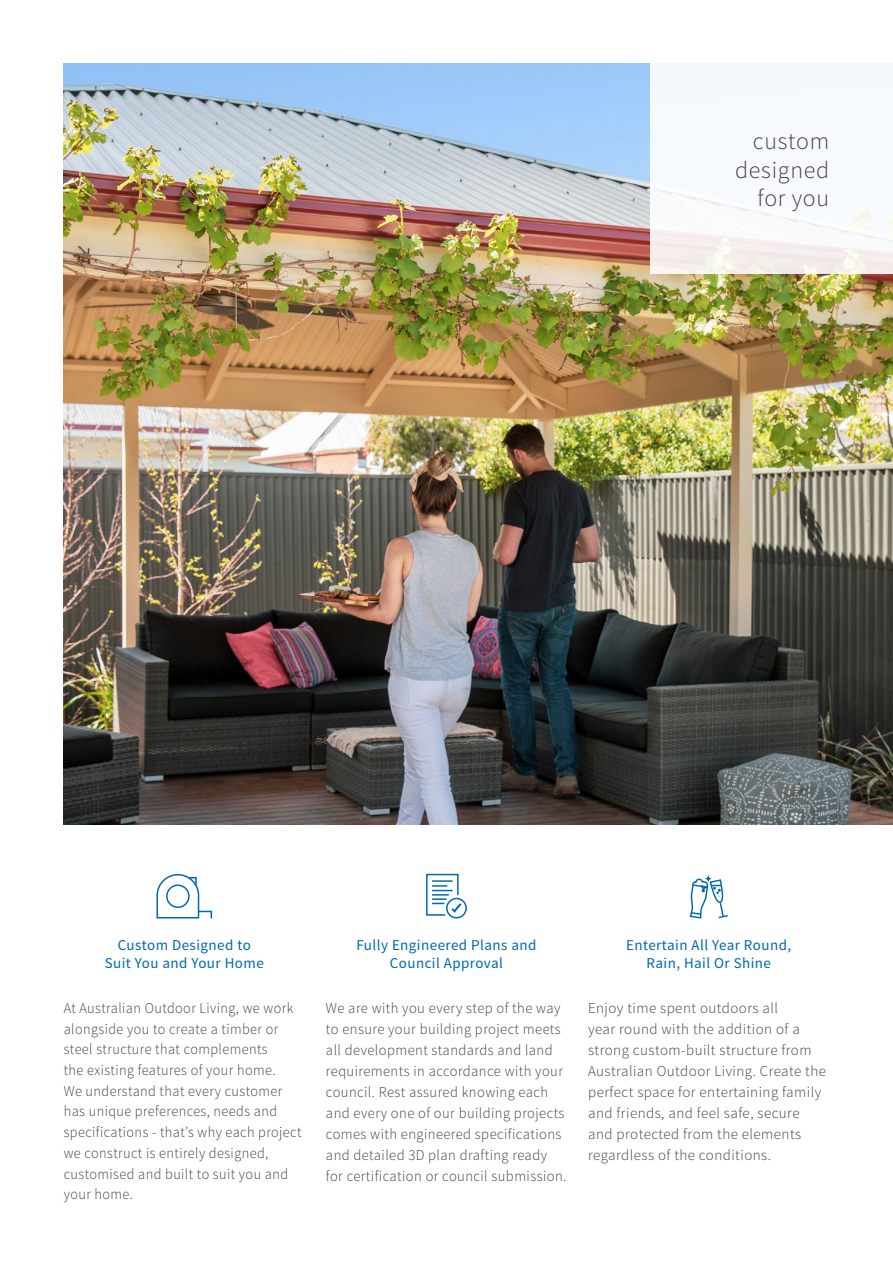
<style>
.page{position:relative;width:893px;height:1263px;background:#fff}
.page>*{position:absolute;margin:0;border:0;box-sizing:border-box;transform-origin:0 0}
.t1{font:300 24px/28.8px "Source Sans Pro";letter-spacing:.03em;color:#414042;text-align:right}
.t2{font:300 15px/21px "Source Sans Pro";letter-spacing:.03em;color:#414042}
.t3{font:300 15px/20.7px "Source Sans Pro";letter-spacing:.03em;color:#414042;scale:.95 1}
.t4{font:15px/18px "Source Sans Pro";letter-spacing:.03em;color:#0067b1;text-align:center}
</style>
<div class="page">
<img style="left:64px;top:64px;width:829px;height:760px">
<div style="left:651px;top:0;width:242px;height:274px;background:linear-gradient(to bottom,#fcffff,#f4f4f4)"></div>
<svg style="left:156px;top:874px;width:57px;height:45px"></svg>
<svg style="left:689px;top:876px;width:39px;height:43px"></svg>
<svg style="left:447px;top:898px;width:19px;height:20px"></svg>
<div style="left:446px;top:898px;width:21px;height:20px;border:1px solid #0067b1;border-radius:50%"></div>
<svg style="left:426px;top:873px;width:35px;height:43px"></svg>
<h1 class="t1" style="left:735px;top:127px;width:96px">custom designed for you</h1>
<p class="t4" style="left:105px;top:936px;width:161px">Custom Designed to<br>Suit You and Your Home</p>
<p class="t3" style="left:64px;top:998px;width:252px">At Australian Outdoor Living, we work alongside you to create a timber or steel structure that complements<br>the existing features of your home.<br>We understand that every customer has unique preferences, needs and specifications - that’s why each project we construct is entirely designed, customised and built to suit you and your home.</p>
<p class="t4" style="left:356px;top:936px;width:182px">Fully Engineered Plans and<br>Council Approval</p>
<p class="t2" style="left:326px;top:997px;width:242px">We are with you every step of the way to ensure your building project meets all development standards and land requirements in accordance with your council. Rest assured knowing each and every one of our building projects comes with engineered specifications and detailed 3D plan drafting ready for certification or council submission.</p>
<p class="t4" style="left:626px;top:936px;width:167px">Entertain All Year Round,<br>Rain, Hail Or Shine</p>
<p class="t2" style="left:588px;top:997px;width:239px">Enjoy time spent outdoors all<br>year round with the addition of a strong custom-built structure from Australian Outdoor Living. Create the perfect space for entertaining family and friends, and feel safe, secure and protected from the elements regardless of the conditions.</p>
</div>
